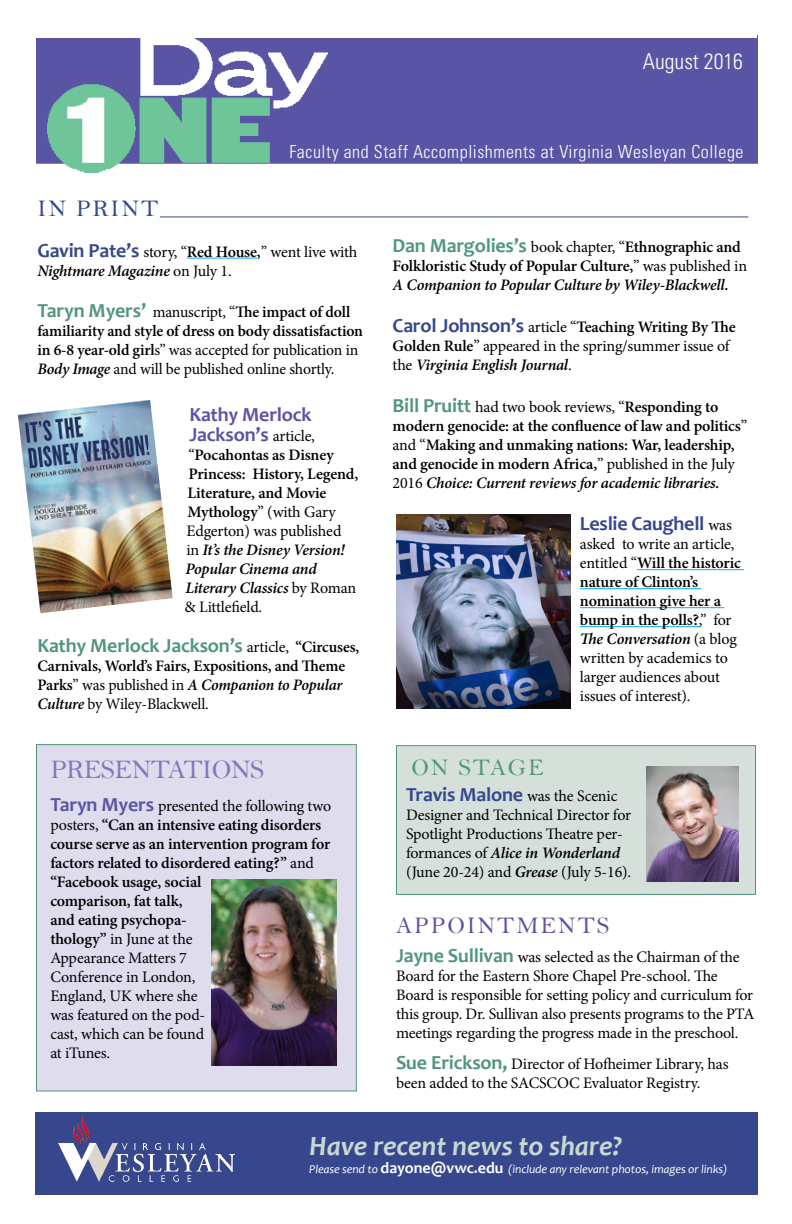
<style>
.page{position:relative;width:792px;height:1224px;background:#fff}
.page>*{position:absolute;margin:0;border:0;box-sizing:border-box;transform-origin:0 0}
.t1{font:italic 700 28px "Candara";letter-spacing:-.005em;color:#c9d8d0}
.t2{font:27px "Bell";letter-spacing:-.025em;color:#8179b9}
.t3{font:24px "Bell";letter-spacing:.075em;color:#5a54a4}
.t4{font:24px "Bell";letter-spacing:.075em;color:#37478d}
.t5{font:24px "Bell";letter-spacing:.075em;color:#51967c}
.t6{font:300 condensed 22px "Univers";color:#fff}
.t7{font:700 20px "Candara";letter-spacing:-.01em;color:#37478d}
.t8{font:700 20px "Candara";letter-spacing:-.01em;color:#51967c}
.t9{font:700 20px/20px "Candara";letter-spacing:-.01em;color:#5a54a4}
.t10{font:300 condensed 18px "Univers";letter-spacing:.03em;color:#fff}
.t11{font:600 16px/19px "Minion Pro";letter-spacing:-.01em;color:#000}
.t12{font:16px/19px "Minion Pro";letter-spacing:-.015em;color:#000}
.t13{font:italic 12px "Candara";letter-spacing:-.005em;color:#fff}
.s1{font-family:"Candara";font-weight:700;font-size:20px;color:#37478d}
.s2{font-weight:600}
.s3{font-weight:600;font-style:italic}
.s4{font-family:"Candara";font-weight:700;font-size:20px;color:#51967c}
.s5{font-weight:400}
.s6{font-style:italic}
.s7{font-family:"Minion Pro";font-weight:400;font-size:16px;color:#000}
.s8{font-family:"Minion Pro";font-weight:600;font-size:16px;color:#000}
.s9{font-family:"Candara";font-weight:700;font-size:20px;color:#5a54a4}
.s10{font-weight:700;font-style:normal;font-size:16px}
</style>
<div class="page">
<div style="left:36px;top:744px;width:321px;height:348px;background:#dfdcee;border:1px solid #51967c"></div>
<hr style="left:187px;top:258px;width:70px;height:1px;background:#00aeef">
<img style="left:36px;top:38px;width:721px;height:134px">
<hr style="left:160px;top:216px;width:588px;height:1px;background:#37478d">
<div style="left:35px;top:1112px;width:723px;height:82px;background:#37478d"></div>
<img style="left:58px;top:1115px;width:176px;height:66px">
<hr style="left:637px;top:569px;width:107px;height:1px;background:#00aeef">
<hr style="left:580px;top:588px;width:121px;height:1px;background:#00aeef">
<hr style="left:580px;top:607px;width:144px;height:1px;background:#00aeef">
<hr style="left:580px;top:626px;width:120px;height:1px;background:#00aeef">
<img style="left:396px;top:514px;width:175px;height:194px">
<img style="left:18px;top:400px;width:155px;height:213px">
<div style="left:396px;top:745px;width:360px;height:150px;background:#d5e0da;border:1px solid #51967c"></div>
<img style="left:646px;top:767px;width:92px;height:115px">
<img style="left:211px;top:879px;width:126px;height:186px">
<p class="t6" style="left:643px;top:48px;width:102px">August 2016</p>
<p class="t4" style="left:38px;top:194px;width:122px">IN PRINT</p>
<p class="t10" style="left:289px;top:141px;width:456px">Faculty and Staff Accomplishments at Virginia Wesleyan College</p>
<p class="t12" style="left:37px;top:242px;width:322px"><span class="s1">Gavin Pate’s</span> story, “<span class="s2">Red House,</span>” went live with<br><span class="s3">Nightmare Magazine</span> on July 1.</p>
<p class="t11" style="left:37px;top:302px;width:327px"><span class="s4">Taryn Myers’</span> <span class="s5">manuscript, “</span>The impact of doll familiarity and style of dress on body dissatisfaction in 6-8 year-old girl<span class="s5">s” was accepted for publication in </span><span class="s6">Body Image</span> <span class="s5">and will be published online shortly.</span></p>
<p class="t9" style="left:189px;top:404px;width:127px">Kathy Merlock<br>Jackson’s <span class="s7">article,</span></p>
<p class="t11" style="left:184px;top:445px;width:175px"><span class="s5">“</span>Pocahontas as Disney<br>Princess: History, Legend,<br>Literature, and Movie<br>Mythology<span class="s5">” (with Gary<br>Edgerton) was published<br>in</span> <span class="s6">It’s the Disney Version!<br>Popular Cinema and<br>Literary Classics</span> <span class="s5">by Roman &amp; Littlefield.</span></p>
<p class="t8" style="left:37px;top:633px;width:323px">Kathy Merlock Jackson’s <span class="s7">article,</span> <span class="s8">“Circuses,</span></p>
<p class="t11" style="left:37px;top:656px;width:309px">Carnivals, World’s Fairs, Expositions, and Theme<br>Parks<span class="s5">” was published in</span> <span class="s6">A Companion to Popular<br>Culture</span> <span class="s5">by Wiley-Blackwell.</span></p>
<p class="t11" style="left:393px;top:237px;width:356px"><span class="s4">Dan Margolies’s</span> <span class="s5">book chapter, “</span>Ethnographic and<br>Folkloristic Study of Popular Culture,<span class="s5">” was published in<br></span><span class="s6">A Companion to Popular Culture by Wiley-Blackwell.</span></p>
<p class="t12" style="left:393px;top:318px;width:345px"><span class="s1">Carol Johnson’s</span> article “<span class="s2">Teaching Writing By The<br>Golden Rule</span>” appeared in the spring/summer issue of the <span class="s3">Virginia English Journal</span>.</p>
<p class="t11" style="left:393px;top:397px;width:356px"><span class="s4">Bill Pruitt</span> <span class="s5">had two book reviews, “</span>Responding to modern genocide: at the confluence of law and politics<span class="s5">” and “</span>Making and unmaking nations: War, leadership, and genocide in modern Africa,<span class="s5">” published in the July 2016</span> <span class="s6">Choice: Current reviews for academic libraries.</span></p>
<p class="t7" style="left:580px;top:512px;width:153px">Leslie Caughell <span class="s7">was</span></p>
<p class="t12" style="left:580px;top:535px;width:162px">asked to write an article, entitled “<span class="s2">Will the historic nature of Clinton’s nomination give her a bump in the polls?</span>,” for<br><span class="s3">The Conversation</span> (a blog written by academics to larger audiences about issues of interest).</p>
<p class="t2" style="left:50px;top:754px;width:216px">PRESENTATIONS</p>
<p class="t5" style="left:411px;top:753px;width:134px">ON STAGE</p>
<p class="t11" style="left:50px;top:797px;width:282px"><span class="s9">Taryn Myers</span> <span class="s5">presented the following two posters,</span> “Can an intensive eating disorders course serve as an intervention program for factors related to disordered eating?” <span class="s5">and </span>“Facebook usage, social<br>comparison, fat talk,<br>and eating psychopa-<br>thology” <span class="s5">in June at the<br>Appearance Matters 7<br>Conference in London,<br>England, UK where she<br>was featured on the pod-<br>cast, which can be found<br>at iTunes.</span></p>
<p class="t7" style="left:406px;top:782px;width:213px">Travis Malone <span class="s7">was the Scenic</span></p>
<p class="t12" style="left:406px;top:805px;width:227px">Designer and Technical Director for Spotlight Productions Theatre per&shy;formances of <span class="s3">Alice in Wonderland </span>(June 20-24) and <span class="s3">Grease</span> (July 5-16).</p>
<p class="t3" style="left:396px;top:911px;width:215px">APPOINTMENTS</p>
<p class="t12" style="left:396px;top:947px;width:360px"><span class="s4">Jayne Sullivan</span> was selected as the Chairman of the Board for the Eastern Shore Chapel Pre-school. The Board is responsible for setting policy and curriculum for this group. Dr. Sullivan also presents programs to the PTA meetings regarding the progress made in the preschool.</p>
<p class="t12" style="left:396px;top:1054px;width:334px"><span class="s4">Sue Erickson,</span> Director of Hofheimer Library, has been added to the SACSCOC Evaluator Registry.</p>
<p class="t1" style="left:309px;top:1129px;width:315px">Have recent news to share?</p>
<p class="t13" style="left:309px;top:1162px;width:420px">Please send to <span class="s10">dayone@vwc.edu</span> (include any relevant photos, images or links)</p>
</div>
